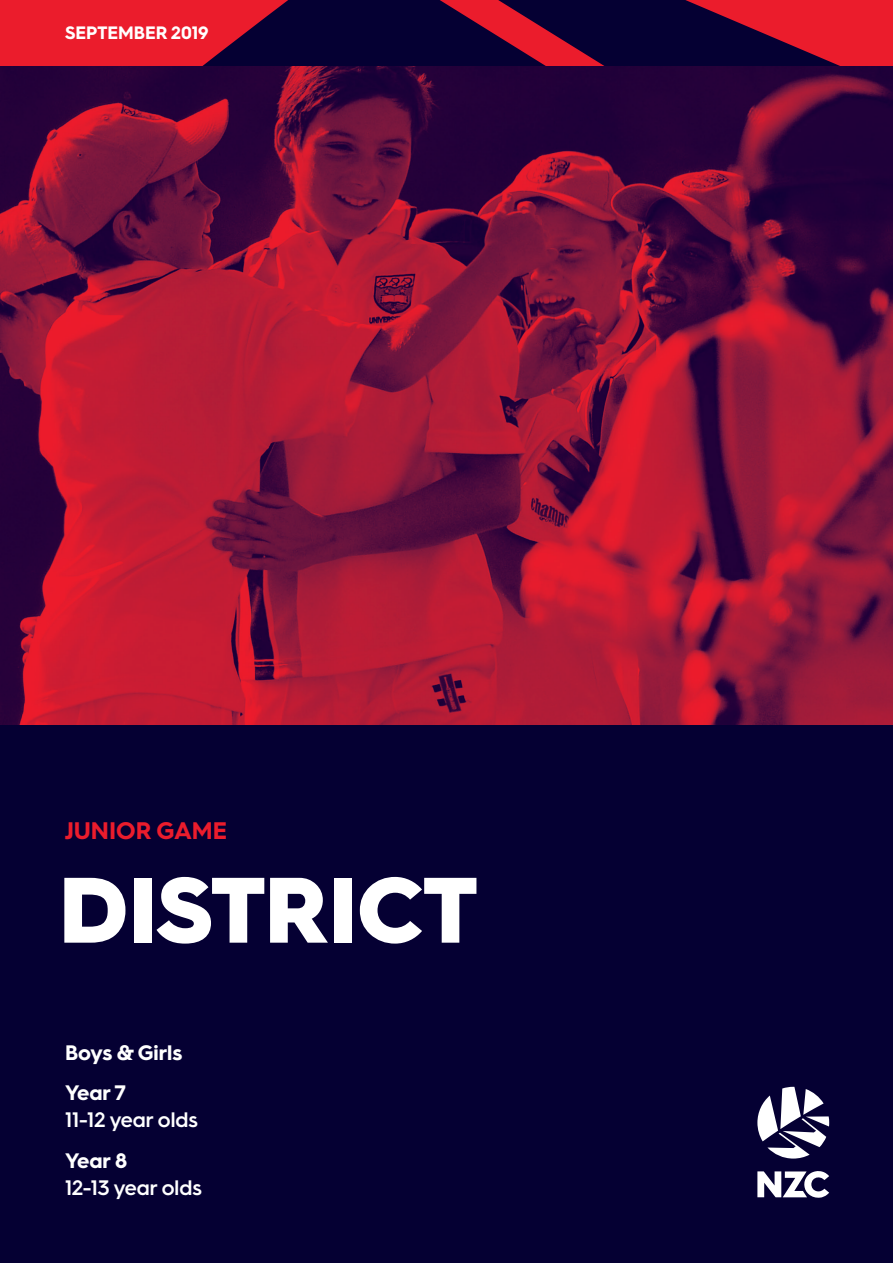
<style>
.page{position:relative;width:893px;height:1263px;background:#fff}
.page>*{position:absolute;margin:0;border:0;box-sizing:border-box;transform-origin:0 0}
.t1{font:900 93px "Hurme Geometric Sans 3";color:#fff}
.t2{font:700 24px "Hurme Geometric Sans 3";color:#eb1c2c}
.t3{font:600 21px "Hurme Geometric Sans 3";color:#fff}
.t4{font:700 21px/40.5px "Hurme Geometric Sans 3";color:#fff}
.t5{font:700 18px "Hurme Geometric Sans 3";color:#fff}
</style>
<div class="page">
<img style="left:0;top:65px;width:893px;height:661px">
<div style="left:0;top:726px;width:893px;height:537px;background:#050033"></div>
<div style="left:0;top:0;width:48px;height:65px;background:#eb1c2c"></div>
<svg style="left:48px;top:0;width:845px;height:65px;background:#6e0c2f"></svg>
<svg style="left:757px;top:1087px;width:72px;height:71px"></svg>
<svg style="left:757px;top:1171px;width:72px;height:27px"></svg>
<p class="t5" style="left:65px;top:20px;width:145px">SEPTEMBER 2019</p>
<p class="t2" style="left:65px;top:814px;width:164px">JUNIOR GAME</p>
<h1 class="t1" style="left:59px;top:845px;width:419px">DISTRICT</h1>
<p class="t4" style="left:65px;top:1031px;width:119px">Boys &amp; Girls<br>Year 7</p>
<p class="t3" style="left:65px;top:1105px;width:134px">11-12 year olds</p>
<p class="t4" style="left:65px;top:1139px;width:64px">Year 8</p>
<p class="t3" style="left:65px;top:1172px;width:138px">12-13 year olds</p>
</div>
